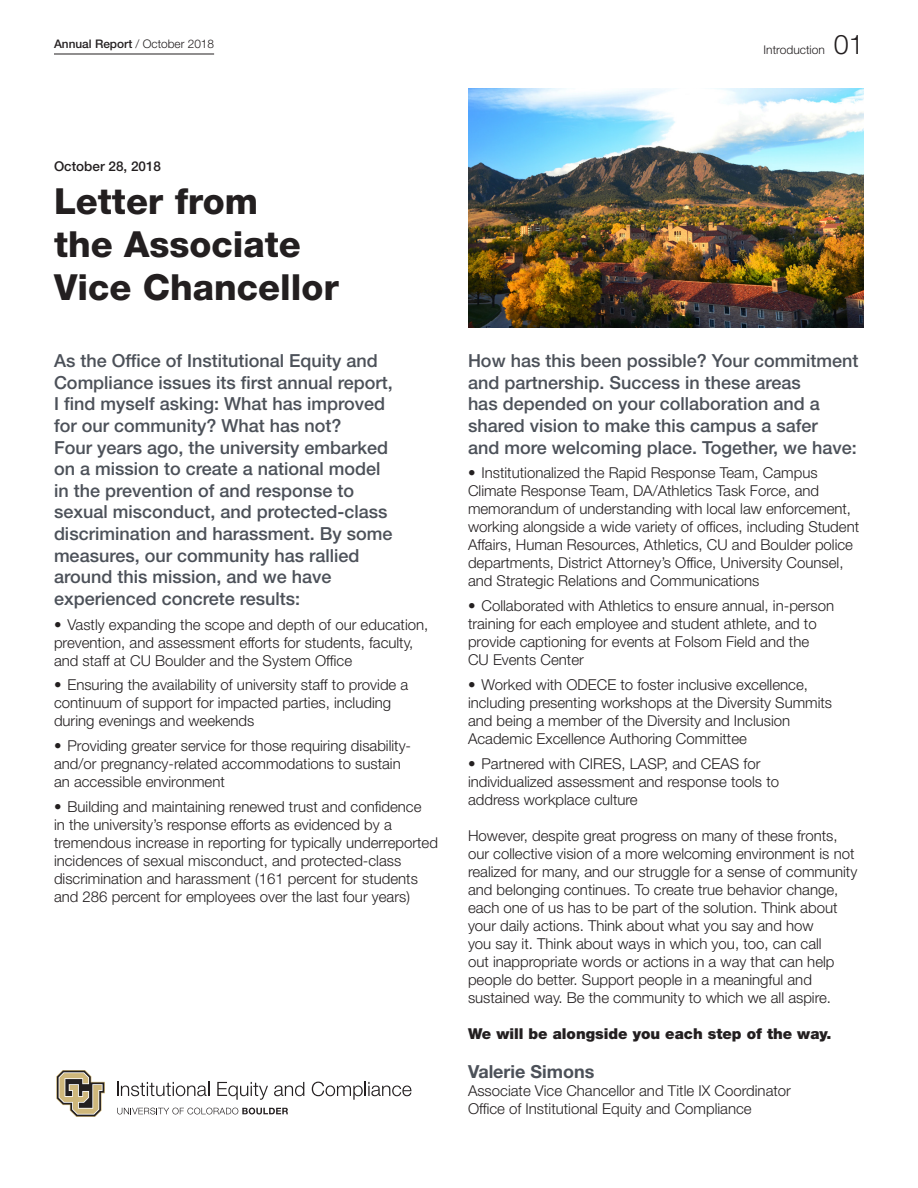
<style>
.page{position:relative;width:918px;height:1188px;background:#fff}
.page>*{position:absolute;margin:0;border:0;box-sizing:border-box;transform-origin:0 0}
.t1{font:800 36px/43.2px "Helvetica Neue LT Std";color:#231f20}
.t2{font:300 27px "Helvetica Neue LT Std";color:#231f20}
.t3{font:500 18px/21.6px "Helvetica Neue LT Std";color:#4c5159}
.t4{font:700 18px "Helvetica Neue LT Std";color:#4c5159}
.t5{font:300 15px/18px "Helvetica Neue LT Std";color:#231f20}
.t6{font:900 15px "Helvetica Neue LT Std";color:#231f20}
.t7{font:500 13.5px "Helvetica Neue LT Std";color:#231f20}
.t8{font:300 12px "Helvetica Neue LT Std";color:#231f20}
.t9{font:500 11.85px "Helvetica Neue LT Std";color:#231f20}
.s1{font-weight:300}
</style>
<div class="page">
<hr style="left:54px;top:54px;width:160px;height:1px;background:#231f20">
<img style="left:468px;top:89px;width:396px;height:238px">
<svg style="left:117px;top:1082px;width:92px;height:14px"></svg>
<svg style="left:217px;top:1082px;width:51px;height:18px"></svg>
<svg style="left:274px;top:1082px;width:30px;height:14px"></svg>
<svg style="left:312px;top:1082px;width:99px;height:18px"></svg>
<svg style="left:117px;top:1108px;width:171px;height:6px"></svg>
<svg style="left:56px;top:1070px;width:49px;height:47px"></svg>
<p class="t9" style="left:54px;top:37px;width:162px">Annual Report <span class="s1">/ October 2018</span></p>
<p class="t8" style="left:764px;top:42px;width:63px">Introduction</p>
<p class="t2" style="left:834px;top:28px;width:32px">01</p>
<h2 class="t7" style="left:54px;top:158px;width:109px">October 28, 2018</h2>
<h2 class="t1" style="left:54px;top:179px;width:286px">Letter from<br>the Associate<br>Vice Chancellor</h2>
<p class="t3" style="left:54px;top:350px;width:340px">As the Office of Institutional Equity and Compliance issues its first annual report, I find myself asking: What has improved for our community? What has not?<br>Four years ago, the university embarked on a mission to create a national model in the prevention of and response to sexual misconduct, and protected-class discrimination and harassment. By some measures, our community has rallied around this mission, and we have experienced concrete results:</p>
<p class="t5" style="left:54px;top:615px;width:376px">• Vastly expanding the scope and depth of our education, prevention, and assessment efforts for students, faculty, and staff at CU Boulder and the System Office</p>
<p class="t5" style="left:54px;top:676px;width:356px">• Ensuring the availability of university staff to provide a continuum of support for impacted parties, including during evenings and weekends</p>
<p class="t5" style="left:54px;top:736px;width:359px">• Providing greater service for those requiring disability&shy;and/or pregnancy-related accommodations to sustain an accessible environment</p>
<p class="t5" style="left:54px;top:797px;width:386px">• Building and maintaining renewed trust and confidence<br>in the university’s response efforts as evidenced by a tremendous increase in reporting for typically underreported incidences of sexual misconduct, and protected-class discrimination and harassment (161 percent for students and 286 percent for employees over the last four years)</p>
<p class="t3" style="left:468px;top:350px;width:392px">How has this been possible? Your commitment and partnership. Success in these areas<br>has depended on your collaboration and a shared vision to make this campus a safer<br>and more welcoming place. Together, we have:</p>
<p class="t5" style="left:468px;top:464px;width:393px">• Institutionalized the Rapid Response Team, Campus Climate Response Team, DA/Athletics Task Force, and memorandum of understanding with local law enforcement, working alongside a wide variety of offices, including Student Affairs, Human Resources, Athletics, CU and Boulder police departments, District Attorney’s Office, University Counsel, and Strategic Relations and Communications</p>
<p class="t5" style="left:468px;top:596px;width:368px">• Collaborated with Athletics to ensure annual, in-person training for each employee and student athlete, and to provide captioning for events at Folsom Field and the<br>CU Events Center</p>
<p class="t5" style="left:468px;top:675px;width:366px">• Worked with ODECE to foster inclusive excellence, including presenting workshops at the Diversity Summits and being a member of the Diversity and Inclusion Academic Excellence Authoring Committee</p>
<p class="t5" style="left:468px;top:754px;width:313px">• Partnered with CIRES, LASP, and CEAS for individualized assessment and response tools to address workplace culture</p>
<p class="t5" style="left:468px;top:826px;width:391px">However, despite great progress on many of these fronts, our collective vision of a more welcoming environment is not realized for many, and our struggle for a sense of community and belonging continues. To create true behavior change, each one of us has to be part of the solution. Think about your daily actions. Think about what you say and how</p>
<p class="t5" style="left:468px;top:952px;width:368px">out inappropriate words or actions in a way that can help people do better. Support people in a meaningful and sustained way. Be the community to which we all aspire.</p>
<p class="t6" style="left:468px;top:1024px;width:365px">We will be alongside you each step of the way.</p>
<p class="t4" style="left:468px;top:1061px;width:128px">Valerie Simons</p>
<p class="t5" style="left:468px;top:1082px;width:324px">Associate Vice Chancellor and Title IX Coordinator<br>Office of Institutional Equity and Compliance</p>
<p class="t5" style="left:468px;top:934px;width:355px">you say it. Think about ways in which you, too, can call</p>
</div>
